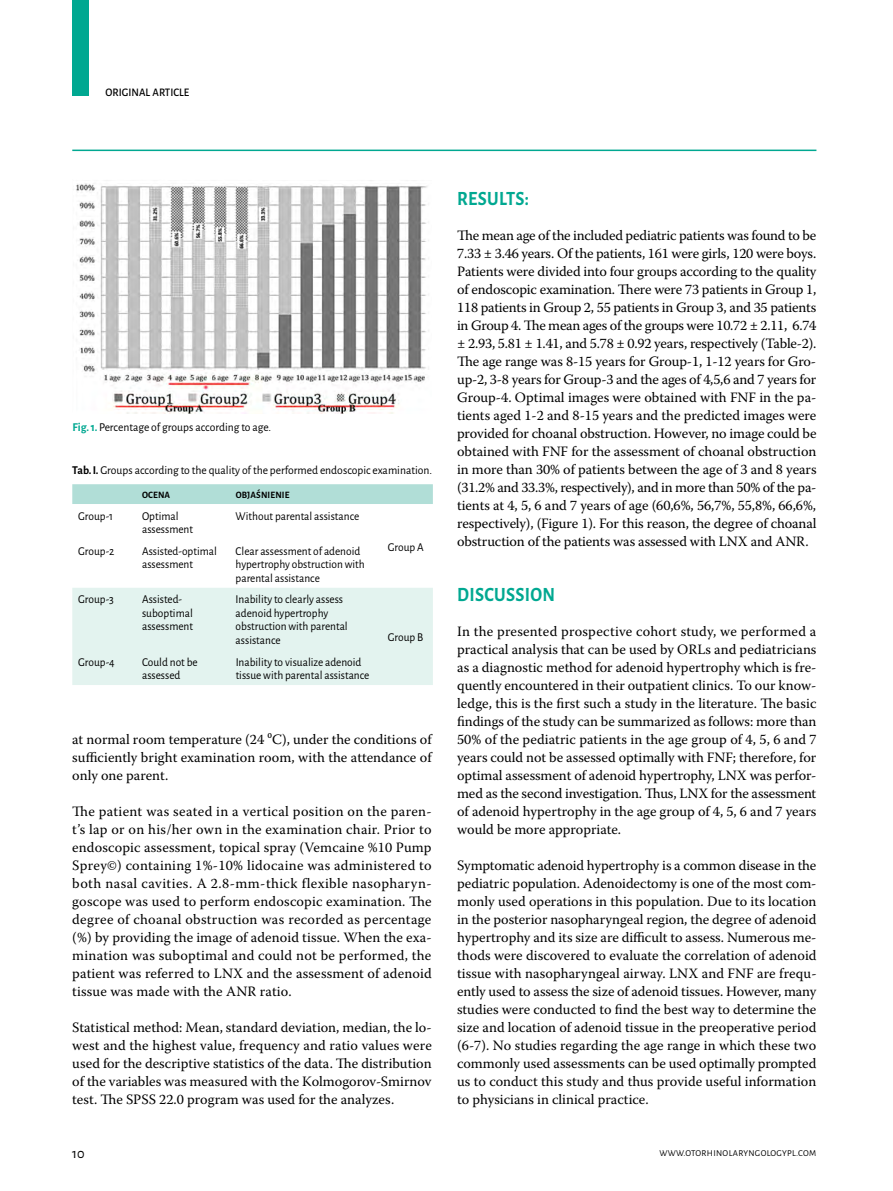
<style>
.page{position:relative;width:893px;height:1191px;background:#fff}
.page>*{position:absolute;margin:0;border:0;box-sizing:border-box;transform-origin:0 0}
.t1{font:700 20.25px "Alegreya Sans";letter-spacing:.015em;color:#00a891;scale:.9 1}
.t2{font:14.25px/18px "Warnock Pro";color:#000;text-align:justify}
.t3{font:14.25px "Alegreya Sans";color:#000}
.t4{font:12px/13.5px "Alegreya Sans";color:#000;scale:.95 1}
.t5{font:12px "Alegreya Sans";color:#000}
.t6{font:500 11.55px "Alegreya Sans";color:#000;scale:.95 1}
.t7{font:700 9.75px "Alegreya Sans";letter-spacing:.015em;color:#000;scale:.95 1}
.t8{font:9px "Alegreya Sans";letter-spacing:.035em;color:#000}
.s1{font-weight:700;color:#00a891}
.s2{font-weight:700}
</style>
<div class="page">
<hr style="left:72px;top:150px;width:744px;height:1px;background:#00a891">
<div style="left:72px;top:0;width:17px;height:96px;background:#00a891"></div>
<svg style="left:72px;top:484px;width:361px;height:201px"></svg>
<hr style="left:135px;top:504px;width:2px;height:35px;background:#fff">
<hr style="left:229px;top:504px;width:1px;height:35px;background:#fff">
<hr style="left:381px;top:504px;width:2px;height:35px;background:#fff">
<img style="left:76px;top:180px;width:353px;height:233px">
<p class="t6" style="left:106px;top:84px;width:90px">ORIGINAL ARTICLE</p>
<p class="t5" style="left:73px;top:419px;width:200px"><span class="s1">FIG. 1.</span> Percentage of groups according to age.</p>
<p class="t5" style="left:72px;top:462px;width:361px"><span class="s2">TAB. I.</span> Groups according to the quality of the performed endoscopic examination.</p>
<p class="t7" style="left:142px;top:488px;width:30px">OCENA</p>
<p class="t7" style="left:236px;top:488px;width:58px">OBJAŚNIENIE</p>
<p class="t4" style="left:78px;top:508px;width:38px">Group-1</p>
<p class="t4" style="left:142px;top:508px;width:55px">Optimal assessment</p>
<p class="t4" style="left:236px;top:508px;width:132px">Without parental assistance</p>
<p class="t4" style="left:388px;top:539px;width:39px">Group A</p>
<p class="t4" style="left:78px;top:543px;width:39px">Group-2</p>
<p class="t4" style="left:142px;top:543px;width:80px">Assisted-optimal assessment</p>
<p class="t4" style="left:236px;top:543px;width:137px">Clear assessment of adenoid hypertrophy obstruction with parental assistance</p>
<p class="t4" style="left:78px;top:592px;width:39px">Group-3</p>
<p class="t4" style="left:142px;top:592px;width:55px">Assisted&shy;suboptimal assessment</p>
<p class="t4" style="left:236px;top:592px;width:120px">Inability to clearly assess adenoid hypertrophy obstruction with parental assistance</p>
<p class="t4" style="left:388px;top:630px;width:39px">Group B</p>
<p class="t4" style="left:78px;top:654px;width:40px">Group-4</p>
<p class="t4" style="left:142px;top:654px;width:60px">Could not be assessed</p>
<p class="t4" style="left:236px;top:654px;width:142px">Inability to visualize adenoid tissue with parental assistance</p>
<p class="t2" style="left:72px;top:730px;width:361px">at normal room temperature (24 ⁰C), under the conditions of sufficiently bright examination room, with the attendance of only one parent.</p>
<p class="t2" style="left:72px;top:802px;width:361px">The patient was seated in a vertical position on the paren&shy;t’s lap or on his/her own in the examination chair. Prior to endoscopic assessment, topical spray (Vemcaine %10 Pump Sprey©) containing 1%-10% lidocaine was administered to both nasal cavities. A 2.8-mm-thick flexible nasopharyn&shy;goscope was used to perform endoscopic examination. The degree of choanal obstruction was recorded as percentage (%) by providing the image of adenoid tissue. When the exa&shy;mination was suboptimal and could not be performed, the patient was referred to LNX and the assessment of adenoid tissue was made with the ANR ratio.</p>
<p class="t2" style="left:72px;top:1018px;width:361px">Statistical method: Mean, standard deviation, median, the lo&shy;west and the highest value, frequency and ratio values were used for the descriptive statistics of the data. The distribution of the variables was measured with the Kolmogorov-Smirnov test. The SPSS 22.0 program was used for the analyzes.</p>
<h1 class="t1" style="left:457px;top:184px;width:81px">RESULTS:</h1>
<p class="t2" style="left:457px;top:226px;width:361px">The mean age of the included pediatric patients was found to be 7.33 ± 3.46 years. Of the patients, 161 were girls, 120 were boys.<br>Patients were divided into four groups according to the quality of endoscopic examination. There were 73 patients in Group 1, 118 patients in Group 2, 55 patients in Group 3, and 35 patients in Group 4. The mean ages of the groups were 10.72 ± 2.11, 6.74 ± 2.93, 5.81 ± 1.41, and 5.78 ± 0.92 years, respectively (Table-2).<br>The age range was 8-15 years for Group-1, 1-12 years for Gro&shy;up-2, 3-8 years for Group-3 and the ages of 4,5,6 and 7 years for Group-4. Optimal images were obtained with FNF in the pa&shy;tients aged 1-2 and 8-15 years and the predicted images were provided for choanal obstruction. However, no image could be obtained with FNF for the assessment of choanal obstruction in more than 30% of patients between the age of 3 and 8 years (31.2% and 33.3%, respectively), and in more than 50% of the pa&shy;tients at 4, 5, 6 and 7 years of age (60,6%, 56,7%, 55,8%, 66,6%, respectively), (Figure 1). For this reason, the degree of choanal obstruction of the patients was assessed with LNX and ANR.</p>
<h1 class="t1" style="left:457px;top:580px;width:107px">DISCUSSION</h1>
<p class="t2" style="left:457px;top:622px;width:361px">In the presented prospective cohort study, we performed a practical analysis that can be used by ORLs and pediatricians as a diagnostic method for adenoid hypertrophy which is fre&shy;quently encountered in their outpatient clinics. To our know&shy;ledge, this is the first such a study in the literature. The basic findings of the study can be summarized as follows: more than 50% of the pediatric patients in the age group of 4, 5, 6 and 7 years could not be assessed optimally with FNF; therefore, for optimal assessment of adenoid hypertrophy, LNX was perfor&shy;med as the second investigation. Thus, LNX for the assessment of adenoid hypertrophy in the age group of 4, 5, 6 and 7 years would be more appropriate.</p>
<p class="t2" style="left:457px;top:856px;width:361px">Symptomatic adenoid hypertrophy is a common disease in the pediatric population. Adenoidectomy is one of the most com&shy;monly used operations in this population. Due to its location in the posterior nasopharyngeal region, the degree of adenoid hypertrophy and its size are difficult to assess. Numerous me&shy;thods were discovered to evaluate the correlation of adenoid tissue with nasopharyngeal airway. LNX and FNF are frequ&shy;ently used to assess the size of adenoid tissues. However, many studies were conducted to find the best way to determine the size and location of adenoid tissue in the preoperative period (6-7). No studies regarding the age range in which these two commonly used assessments can be used optimally prompted us to conduct this study and thus provide useful information to physicians in clinical practice.</p>
<p class="t3" style="left:72px;top:1144px;width:14px">10</p>
<p class="t8" style="left:659px;top:1146px;width:158px">www.otorhinolaryngologypl.com</p>
</div>
